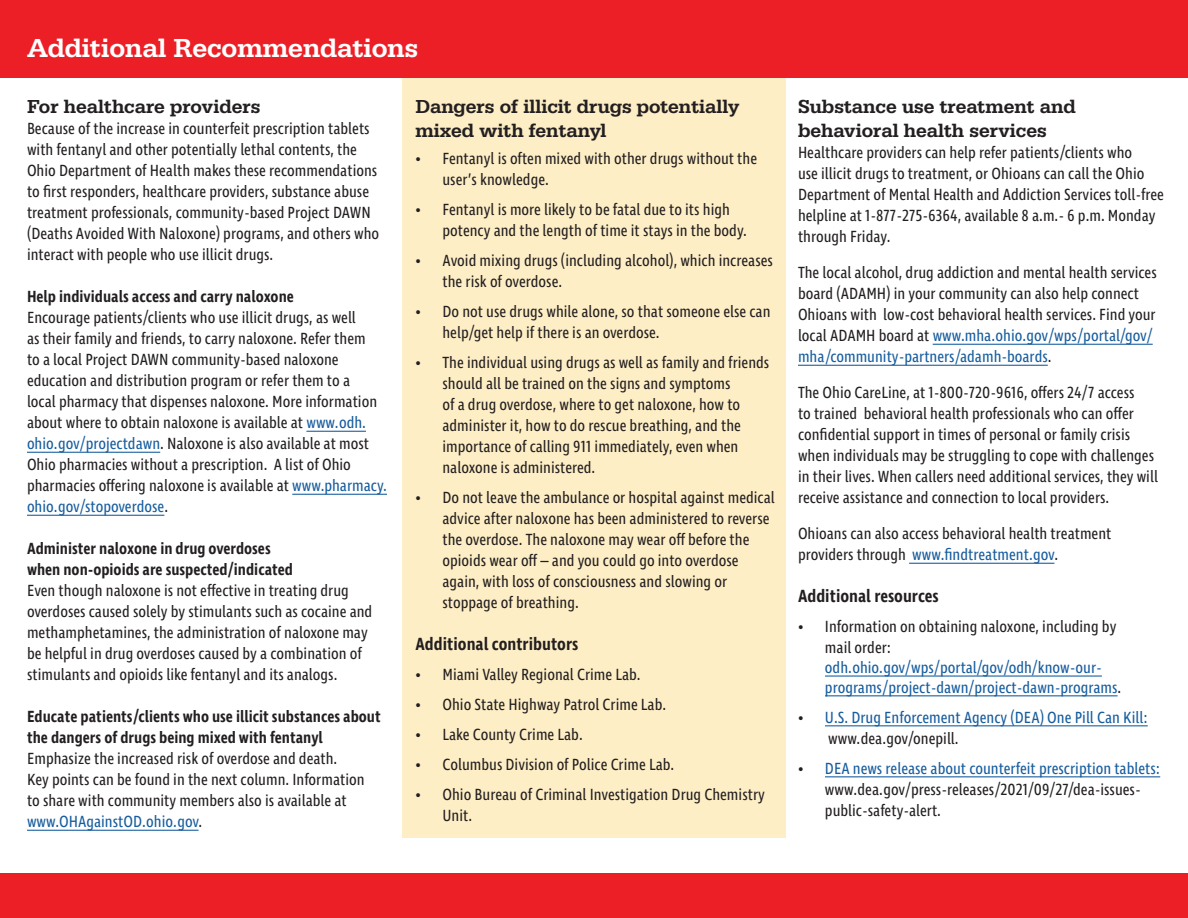
<style>
.page{position:relative;width:1188px;height:918px;background:#fff}
.page>*{position:absolute;margin:0;border:0;box-sizing:border-box;transform-origin:0 0}
.t1{font:500 27px "Serifa";color:#fff}
.t2{font:500 19.5px/24px "Serifa";color:#231f20}
.t3{font:600 18px "Ingra Cd";color:#231f20}
.t4{font:16.5px/21px "Ingra Cd";color:#231f20}
.t5{font:600 16.5px/21px "Ingra Cd";color:#231f20}
.t6{font:16.5px/19.8px "Ingra Cd";color:#175d9e}
.s1{color:#175d9e}
.s2{color:#231f20}
</style>
<div class="page">
<div style="left:402px;top:76px;width:384px;height:762px;background:#fdeec5"></div>
<hr style="left:306px;top:431px;width:60px;height:1px;background:#175d9e">
<hr style="left:27px;top:452px;width:133px;height:1px;background:#175d9e">
<hr style="left:292px;top:494px;width:95px;height:1px;background:#175d9e">
<hr style="left:27px;top:515px;width:137px;height:1px;background:#175d9e">
<hr style="left:27px;top:830px;width:172px;height:1px;background:#175d9e">
<hr style="left:933px;top:344px;width:220px;height:1px;background:#175d9e">
<hr style="left:798px;top:365px;width:250px;height:1px;background:#175d9e">
<hr style="left:909px;top:563px;width:145px;height:1px;background:#175d9e">
<hr style="left:825px;top:676px;width:277px;height:1px;background:#175d9e">
<hr style="left:825px;top:695px;width:293px;height:1px;background:#175d9e">
<hr style="left:825px;top:725px;width:323px;height:1px;background:#175d9e">
<hr style="left:825px;top:776px;width:335px;height:1px;background:#175d9e">
<div style="left:0;top:0;width:1188px;height:78px;background:#ed1f26"></div>
<div style="left:0;top:873px;width:1188px;height:45px;background:#ed1f26"></div>
<h1 class="t1" style="left:27px;top:32px;width:393px">Additional Recommendations</h1>
<p class="t2" style="left:27px;top:95px;width:235px">For healthcare providers</p>
<p class="t4" style="left:27px;top:119px;width:354px">Because of the increase in counterfeit prescription tablets with fentanyl and other potentially lethal contents, the Ohio Department of Health makes these recommendations to first responders, healthcare providers, substance abuse treatment professionals, community-based Project DAWN (Deaths Avoided With Naloxone) programs, and others who interact with people who use illicit drugs.</p>
<p class="t5" style="left:27px;top:287px;width:268px">Help individuals access and carry naloxone</p>
<p class="t4" style="left:27px;top:308px;width:362px">Encourage patients/clients who use illicit drugs, as well<br>as their family and friends, to carry naloxone. Refer them<br>to a local Project DAWN community-based naloxone education and distribution program or refer them to a<br>local pharmacy that dispenses naloxone. More information about where to obtain naloxone is available at <span class="s1">www.odh. ohio.gov/projectdawn</span>. Naloxone is also available at most Ohio pharmacies without a prescription. A list of Ohio pharmacies offering naloxone is available at <span class="s1">www.pharmacy. ohio.gov/stopoverdose</span>.</p>
<p class="t5" style="left:27px;top:539px;width:268px">Administer naloxone in drug overdoses when non-opioids are suspected/indicated</p>
<p class="t4" style="left:27px;top:581px;width:347px">Even though naloxone is not effective in treating drug overdoses caused solely by stimulants such as cocaine and methamphetamines, the administration of naloxone may be helpful in drug overdoses caused by a combination of stimulants and opioids like fentanyl and its analogs.</p>
<p class="t5" style="left:27px;top:707px;width:355px">Educate patients/clients who use illicit substances about the dangers of drugs being mixed with fentanyl</p>
<p class="t4" style="left:27px;top:749px;width:339px">Emphasize the increased risk of overdose and death.<br>Key points can be found in the next column. Information to share with community members also is available at <span class="s1">www.OHAgainstOD.ohio.gov</span>.</p>
<p class="t2" style="left:416px;top:95px;width:325px">Dangers of illicit drugs potentially mixed with fentanyl</p>
<p class="t4" style="left:442px;top:149px;width:316px;text-indent:-27px">• Fentanyl is often mixed with other drugs without the user’s knowledge.</p>
<p class="t4" style="left:442px;top:200px;width:306px;text-indent:-27px">• Fentanyl is more likely to be fatal due to its high potency and the length of time it stays in the body.</p>
<p class="t4" style="left:442px;top:251px;width:332px;text-indent:-27px">• Avoid mixing drugs (including alcohol), which increases the risk of overdose.</p>
<p class="t4" style="left:442px;top:302px;width:330px;text-indent:-27px">• Do not use drugs while alone, so that someone else can help/get help if there is an overdose.</p>
<p class="t4" style="left:442px;top:353px;width:328px;text-indent:-27px">• The individual using drugs as well as family and friends should all be trained on the signs and symptoms<br>of a drug overdose, where to get naloxone, how to administer it, how to do rescue breathing, and the importance of calling 911 immediately, even when naloxone is administered.</p>
<p class="t4" style="left:442px;top:488px;width:334px;text-indent:-27px">• Do not leave the ambulance or hospital against medical advice after naloxone has been administered to reverse the overdose. The naloxone may wear off before the opioids wear off – and you could go into overdose again, with loss of consciousness and slowing or stoppage of breathing.</p>
<p class="t3" style="left:416px;top:633px;width:164px">Additional contributors</p>
<p class="t4" style="left:416px;top:665px;width:227px">• Miami Valley Regional Crime Lab.</p>
<p class="t4" style="left:416px;top:695px;width:252px">• Ohio State Highway Patrol Crime Lab.</p>
<p class="t4" style="left:416px;top:725px;width:169px">• Lake County Crime Lab.</p>
<p class="t4" style="left:416px;top:755px;width:260px">• Columbus Division of Police Crime Lab.</p>
<p class="t4" style="left:442px;top:785px;width:324px;text-indent:-27px">• Ohio Bureau of Criminal Investigation Drug Chemistry<br>Unit.</p>
<p class="t2" style="left:798px;top:95px;width:279px">Substance use treatment and behavioral health services</p>
<p class="t4" style="left:798px;top:143px;width:368px">Healthcare providers can help refer patients/clients who<br>use illicit drugs to treatment, or Ohioans can call the Ohio Department of Mental Health and Addiction Services toll-free helpline at 1-877-275-6364, available 8 a.m.- 6 p.m. Monday through Friday.</p>
<p class="t4" style="left:798px;top:263px;width:360px">The local alcohol, drug addiction and mental health services board (ADAMH) in your community can also help connect Ohioans with low-cost behavioral health services. Find your local ADAMH board at <span class="s1">www.mha.ohio.gov/wps/portal/gov/ mha/community-partners/adamh-boards</span>.</p>
<p class="t4" style="left:798px;top:383px;width:362px">The Ohio CareLine, at 1-800-720-9616, offers 24/7 access<br>to trained behavioral health professionals who can offer confidential support in times of personal or family crisis when individuals may be struggling to cope with challenges in their lives. When callers need additional services, they will receive assistance and connection to local providers.</p>
<p class="t4" style="left:798px;top:524px;width:315px">Ohioans can also access behavioral health treatment providers through <span class="s1">www.findtreatment.gov</span>.</p>
<p class="t3" style="left:798px;top:585px;width:142px">Additional resources</p>
<p class="t4" style="left:825px;top:617px;width:293px;text-indent:-27px">• Information on obtaining naloxone, including by mail order:</p>
<p class="t6" style="left:825px;top:658px;width:298px">odh.ohio.gov/wps/portal/gov/odh/know-our&shy;programs/project-dawn/project-dawn-programs<span class="s2">.</span></p>
<p class="t6" style="left:828px;top:708px;width:321px;line-height:21px;text-indent:-30px"><span class="s2">•</span> U.S. Drug Enforcement Agency (DEA) One Pill Can Kill: <span class="s2">www.dea.gov/onepill.</span></p>
<p class="t4" style="left:825px;top:759px;width:337px;text-indent:-27px">• <span class="s1">DEA news release about counterfeit prescription tablets: </span>www.dea.gov/press-releases/2021/09/27/dea-issues&shy;public-safety-alert.</p>
</div>
